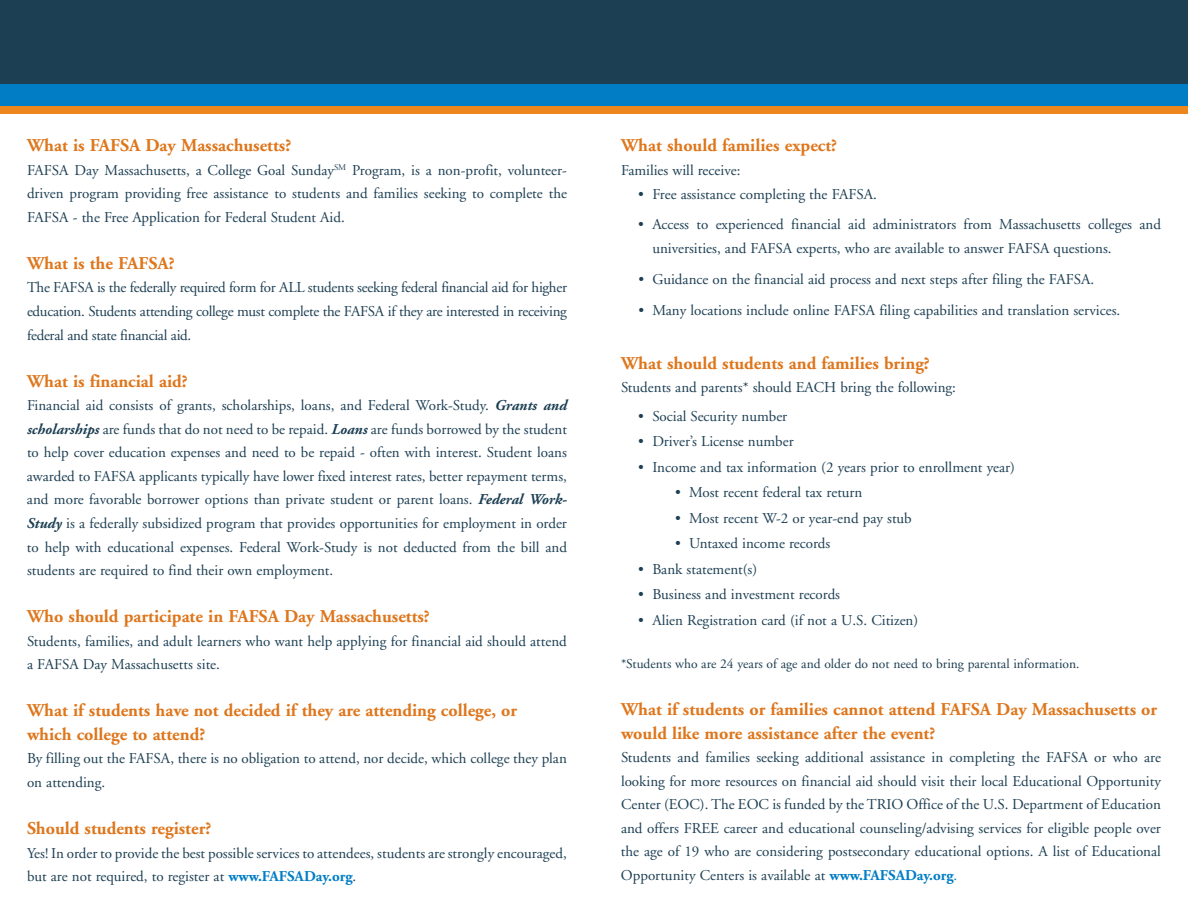
<style>
.page{position:relative;width:1188px;height:918px;background:#fff}
.page>*{position:absolute;margin:0;border:0;box-sizing:border-box;transform-origin:0 0}
.t1{font:700 18px/23.5px "Adobe Garamond";color:#de761c}
.t2{font:15px/23.5px "Adobe Garamond";color:#1d3f53;text-align:justify}
.t3{font:13.5px "Adobe Garamond";color:#1d3f53}
.s1{font-weight:700;font-style:italic}
.s2{font-weight:700;color:#007dc5}
.s3{color:#007dc5}
</style>
<div class="page">
<div style="left:0;top:0;width:1188px;height:110px;background:#1d3f53"></div>
<div style="left:0;top:89px;width:1188px;height:25px;background:#ed861d"></div>
<div style="left:0;top:85px;width:1188px;height:21px;background:#007dc5"></div>
<p class="t1" style="left:27px;top:134px;width:266px">What is FAFSA Day Massachusetts?</p>
<p class="t2" style="left:27px;top:159px;width:542px">FAFSA Day Massachusetts, a College Goal Sunday<sup>SM</sup> Program, is a non-profit, volunteer&shy;driven program providing free assistance to students and families seeking to complete the FAFSA - the Free Application for Federal Student Aid.</p>
<p class="t1" style="left:27px;top:252px;width:149px">What is the FAFSA?</p>
<p class="t2" style="left:27px;top:276px;width:541px">The FAFSA is the federally required form for ALL students seeking federal financial aid for higher education. Students attending college must complete the FAFSA if they are interested in receiving federal and state financial aid.</p>
<p class="t1" style="left:27px;top:370px;width:162px">What is financial aid?</p>
<p class="t2" style="left:27px;top:394px;width:542px">Financial aid consists of grants, scholarships, loans, and Federal Work-Study. <span class="s1">Grants and scholarships</span> are funds that do not need to be repaid. <span class="s1">Loans</span> are funds borrowed by the student to help cover education expenses and need to be repaid - often with interest. Student loans awarded to FAFSA applicants typically have lower fixed interest rates, better repayment terms, and more favorable borrower options than private student or parent loans. <span class="s1">Federal Work-Study</span> is a federally subsidized program that provides opportunities for employment in order to help with educational expenses. Federal Work-Study is not deducted from the bill and students are required to find their own employment.</p>
<p class="t1" style="left:27px;top:605px;width:404px">Who should participate in FAFSA Day Massachusetts?</p>
<p class="t2" style="left:27px;top:630px;width:541px">Students, families, and adult learners who want help applying for financial aid should attend a FAFSA Day Massachusetts site.</p>
<p class="t1" style="left:27px;top:699px;width:492px">What if students have not decided if they are attending college, or which college to attend?</p>
<p class="t2" style="left:27px;top:747px;width:541px">By filling out the FAFSA, there is no obligation to attend, nor decide, which college they plan on attending.</p>
<p class="t1" style="left:27px;top:817px;width:186px">Should students register?</p>
<p class="t2" style="left:27px;top:842px;width:541px">Yes! In order to provide the best possible services to attendees, students are strongly encouraged, but are not required, to register at <span class="s2">www.FAFSADay.org</span>.</p>
<p class="t1" style="left:621px;top:134px;width:218px">What should families expect?</p>
<p class="t2" style="left:621px;top:159px;width:121px">Families will receive:</p>
<p class="t2" style="left:638px;top:183px;width:240px">• Free assistance completing the FAFSA.</p>
<p class="t2" style="left:652px;top:213px;width:510px;line-height:24px;text-indent:-14px">• Access to experienced financial aid administrators from Massachusetts colleges and universities, and FAFSA experts, who are available to answer FAFSA questions.</p>
<p class="t2" style="left:638px;top:268px;width:457px">• Guidance on the financial aid process and next steps after filing the FAFSA.</p>
<p class="t2" style="left:638px;top:299px;width:484px">• Many locations include online FAFSA filing capabilities and translation services.</p>
<p class="t1" style="left:621px;top:352px;width:310px">What should students and families bring?</p>
<p class="t2" style="left:621px;top:376px;width:337px">Students and parents* should EACH bring the following:</p>
<p class="t2" style="left:638px;top:405px;width:150px">• Social Security number</p>
<p class="t2" style="left:638px;top:430px;width:157px">• Driver’s License number</p>
<p class="t2" style="left:638px;top:456px;width:378px">• Income and tax information (2 years prior to enrollment year)</p>
<p class="t2" style="left:675px;top:481px;width:189px">• Most recent federal tax return</p>
<p class="t2" style="left:675px;top:507px;width:238px">• Most recent W-2 or year-end pay stub</p>
<p class="t2" style="left:675px;top:532px;width:157px">• Untaxed income records</p>
<p class="t2" style="left:638px;top:558px;width:120px">• Bank statement(s)</p>
<p class="t2" style="left:638px;top:583px;width:203px">• Business and investment records</p>
<p class="t2" style="left:638px;top:609px;width:282px">• Alien Registration card (if not a U.S. Citizen)</p>
<p class="t3" style="left:621px;top:656px;width:460px">*Students who are 24 years of age and older do not need to bring parental information.</p>
<p class="t1" style="left:621px;top:698px;width:538px">What if students or families cannot attend FAFSA Day Massachusetts or would like more assistance after the event?</p>
<p class="t2" style="left:621px;top:746px;width:542px">Students and families seeking additional assistance in completing the FAFSA or who are looking for more resources on financial aid should visit their local Educational Opportunity Center (EOC). The EOC is funded by the TRIO Office of the U.S. Department of Education and offers FREE career and educational counseling/advising services for eligible people over the age of 19 who are considering postsecondary educational options. A list of Educational Opportunity Centers is available at <span class="s2">www.FAFSADay.org</span><span class="s3">.</span></p>
</div>
